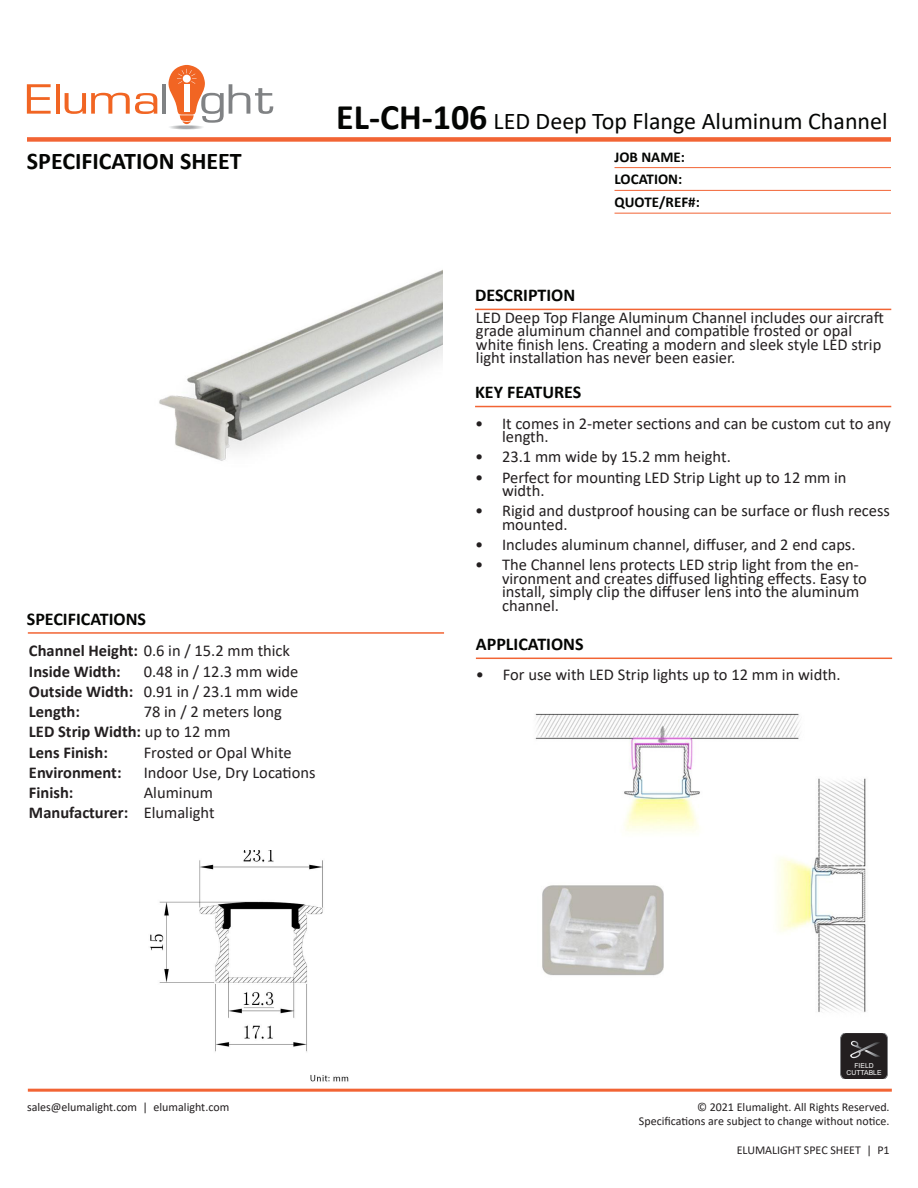
<style>
.page{position:relative;width:918px;height:1188px;background:#fff}
.page>*{position:absolute;margin:0;border:0;box-sizing:border-box;transform-origin:0 0}
.t1{font:24px "Calibri";color:#040503}
.t2{font:700 24px "Calibri";color:#040503}
.t3{font:700 18px "Calibri";color:#040503}
.t4{font:16.5px/13.5px "Calibri";color:#231f20}
.t5{font:700 16.5px "Calibri";color:#231f20}
.t6{font:700 15px "Calibri";color:#040503}
.t7{font:12px "Calibri";color:#231f20}
.t8{font:6.9px "Arial";color:#fff}
.s1{font-weight:700;font-size:36px}
.s2{font-weight:700}
.s3{font-weight:400}
</style>
<div class="page">
<hr style="left:28px;top:1089px;width:864px;height:3px;background:#f26434">
<div style="left:27px;top:137px;width:864px;height:5px;background:#f26434"></div>
<hr style="left:28px;top:632px;width:416px;height:2px;background:#f26434">
<hr style="left:615px;top:167px;width:276px;height:1px;background:#f26434">
<hr style="left:615px;top:190px;width:276px;height:1px;background:#f26434">
<hr style="left:615px;top:213px;width:276px;height:1px;background:#f26434">
<hr style="left:476px;top:658px;width:416px;height:1px;background:#f26434">
<hr style="left:475px;top:406px;width:416px;height:1px;background:#f26434">
<hr style="left:475px;top:309px;width:416px;height:1px;background:#f26434">
<svg style="left:27px;top:84px;width:24px;height:30px"></svg>
<hr style="left:56px;top:84px;width:4px;height:30px;background:#f16523">
<svg style="left:65px;top:93px;width:92px;height:21px"></svg>
<hr style="left:162px;top:84px;width:4px;height:30px;background:#808284">
<hr style="left:168px;top:125px;width:36px;height:4px;background:#dcdede;border-radius:50%">
<hr style="left:171px;top:126px;width:31px;height:3px;background:#edefef;border-radius:50%">
<hr style="left:171px;top:126px;width:30px;height:3px;background:#eaebec;border-radius:50%">
<hr style="left:173px;top:126px;width:27px;height:3px;background:#dddedf;border-radius:50%">
<hr style="left:173px;top:126px;width:26px;height:3px;background:#dadadc;border-radius:50%">
<hr style="left:174px;top:126px;width:25px;height:3px;background:#d6d7d8;border-radius:50%">
<hr style="left:174px;top:126px;width:24px;height:3px;background:#d3d4d4;border-radius:50%">
<hr style="left:175px;top:126px;width:23px;height:3px;background:#cfd1d1;border-radius:50%">
<hr style="left:175px;top:126px;width:22px;height:3px;background:#cccdce;border-radius:50%">
<hr style="left:176px;top:126px;width:21px;height:3px;background:#c8c9ca;border-radius:50%">
<svg style="left:169px;top:65px;width:104px;height:63px"></svg>
<svg style="left:840px;top:1034px;width:48px;height:45px;background:#312d2e"></svg>
<img style="left:159px;top:270px;width:283px;height:191px">
<img style="left:150px;top:850px;width:199px;height:232px">
<img style="left:535px;top:713px;width:331px;height:300px">
<p class="t2" style="left:27px;top:144px;width:216px">SPECIFICATION SHEET</p>
<p class="t1" style="left:336px;top:105px;width:553px"><span class="s1">EL-CH-106</span> LED Deep Top Flange Aluminum Channel</p>
<p class="t6" style="left:615px;top:146px;width:72px">JOB NAME:</p>
<p class="t6" style="left:615px;top:169px;width:69px">LOCATION:</p>
<p class="t6" style="left:615px;top:192px;width:87px">QUOTE/REF#:</p>
<p class="t3" style="left:27px;top:606px;width:121px">SPECIFICATIONS</p>
<p class="t4" style="left:29px;top:644px;width:263px"><span class="s2">Channel Height:</span> 0.6 in / 15.2 mm thick</p>
<p class="t5" style="left:29px;top:659px;width:93px">Inside Width:</p>
<p class="t4" style="left:144px;top:664px;width:156px">0.48 in / 12.3 mm wide</p>
<p class="t4" style="left:29px;top:684px;width:271px"><span class="s2">Outside Width:</span> 0.91 in / 23.1 mm wide</p>
<p class="t5" style="left:29px;top:700px;width:52px">Length:</p>
<p class="t4" style="left:144px;top:704px;width:140px">78 in / 2 meters long</p>
<p class="t5" style="left:29px;top:720px;width:203px">LED Strip Width: <span class="s3">up to 12 mm</span></p>
<p class="t5" style="left:29px;top:740px;width:81px">Lens Finish:</p>
<p class="t4" style="left:144px;top:745px;width:149px">Frosted or Opal White</p>
<p class="t5" style="left:29px;top:761px;width:94px">Environment:</p>
<p class="t4" style="left:144px;top:765px;width:173px">Indoor Use, Dry Locations</p>
<p class="t5" style="left:29px;top:781px;width:46px">Finish:</p>
<p class="t4" style="left:144px;top:785px;width:71px">Aluminum</p>
<p class="t5" style="left:29px;top:801px;width:187px">Manufacturer: <span class="s3">Elumalight</span></p>
<p class="t3" style="left:475px;top:283px;width:102px">DESCRIPTION</p>
<p class="t4" style="left:476px;top:310px;width:410px">LED Deep Top Flange Aluminum Channel includes our aircraft grade aluminum channel and compatible frosted or opal white finish lens. Creating a modern and sleek style LED strip light installation has never been easier.</p>
<p class="t3" style="left:475px;top:380px;width:108px">KEY FEATURES</p>
<p class="t4" style="left:502px;top:416px;width:390px;text-indent:-27px">• It comes in 2-meter sections and can be custom cut to any length.</p>
<p class="t4" style="left:475px;top:450px;width:257px">• 23.1 mm wide by 15.2 mm height.</p>
<p class="t4" style="left:502px;top:470px;width:346px;text-indent:-27px">• Perfect for mounting LED Strip Light up to 12 mm in width.</p>
<p class="t4" style="left:502px;top:504px;width:390px;text-indent:-27px">• Rigid and dustproof housing can be surface or flush recess mounted.</p>
<p class="t4" style="left:475px;top:538px;width:382px">• Includes aluminum channel, diffuser, and 2 end caps.</p>
<p class="t4" style="left:502px;top:558px;width:366px;text-indent:-27px">• The Channel lens protects LED strip light from the en&shy;vironment and creates diffused lighting effects. Easy to install, simply clip the diffuser lens into the aluminum channel.</p>
<p class="t3" style="left:476px;top:632px;width:109px">APPLICATIONS</p>
<p class="t4" style="left:476px;top:668px;width:366px">• For use with LED Strip lights up to 12 mm in width.</p>
<p class="t8" style="left:854px;top:1061px;width:21px">FIELD</p>
<p class="t8" style="left:846px;top:1068px;width:37px">CUTTABLE</p>
<p class="t7" style="left:27px;top:1098px;width:204px">sales@elumalight.com | elumalight.com</p>
<p class="t7" style="left:697px;top:1098px;width:194px">© 2021 Elumalight. All Rights Reserved.</p>
<p class="t7" style="left:639px;top:1113px;width:252px">Specifications are subject to change without notice.</p>
<p class="t7" style="left:737px;top:1141px;width:154px">ELUMALIGHT SPEC SHEET | P1</p>
</div>
